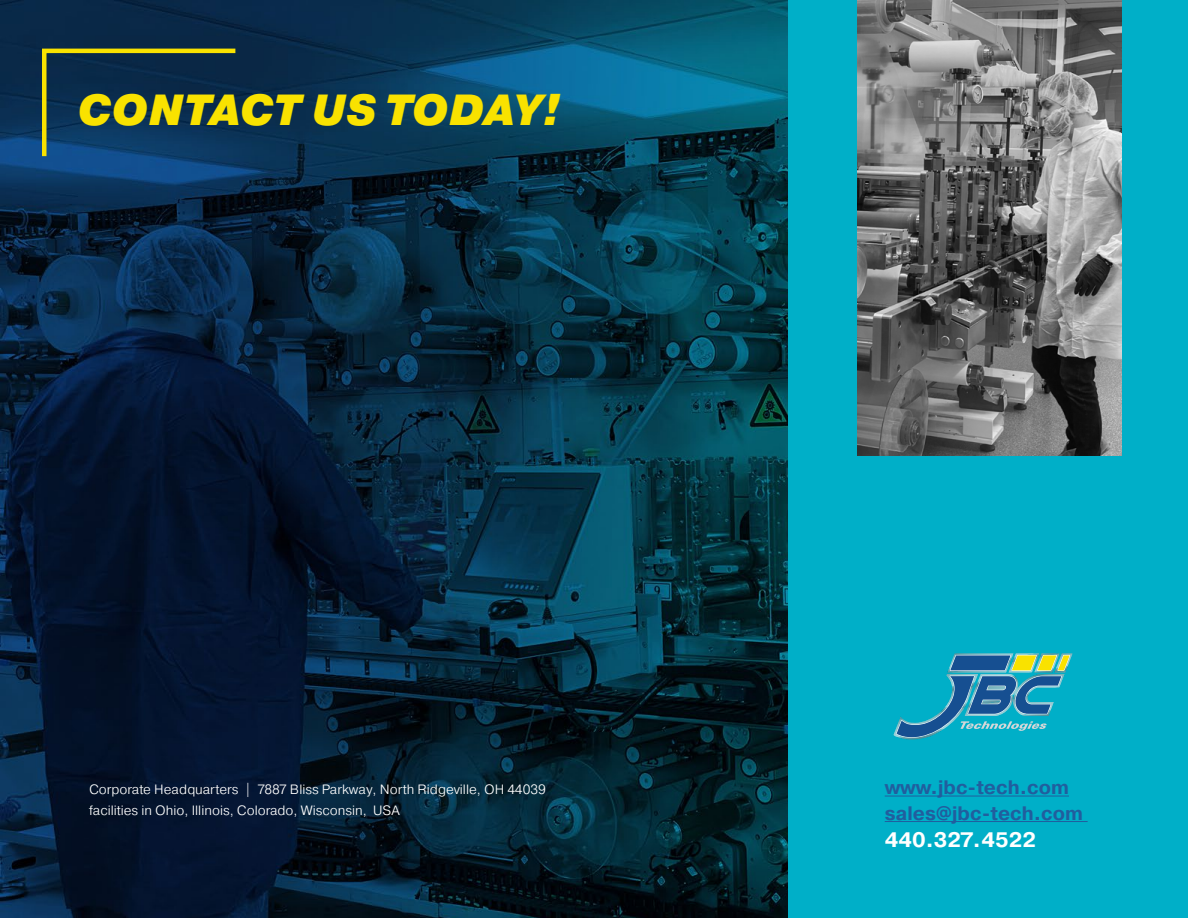
<style>
.page{position:relative;width:1188px;height:918px;background:#fff}
.page>*{position:absolute;margin:0;border:0;box-sizing:border-box;transform-origin:0 0}
.t1{font:italic 900 43.5px "Pragmatica";letter-spacing:.01em;color:#f9e200}
.t2{font:700 21px "Pragmatica";color:#fff}
.t3{font:700 19.5px/25.5px "Pragmatica";color:#215e9e}
.t4{font:300 13.5px/21px "Pragmatica";color:#fff}
</style>
<div class="page">
<img style="left:0;top:0;width:789px;height:918px">
<svg style="left:40px;top:46px;width:200px;height:115px;background:#193b50"></svg>
<div style="left:789px;top:0;width:399px;height:918px;background:#00afc8"></div>
<svg style="left:893px;top:653px;width:180px;height:87px"></svg>
<hr style="left:885px;top:796px;width:184px;height:1px;background:#215e9e">
<hr style="left:885px;top:821px;width:203px;height:1px;background:#215e9e">
<img style="left:858px;top:0;width:264px;height:455px">
<h1 class="t1" style="left:79px;top:82px;width:485px">CONTACT US TODAY!</h1>
<p class="t4" style="left:89px;top:778px;width:458px">Corporate Headquarters | 7887 Bliss Parkway, North Ridgeville, OH 44039 facilities in Ohio, Illinois, Colorado, Wisconsin, USA</p>
<h3 class="t3" style="left:885px;top:775px;width:200px">www.jbc-tech.com sales@jbc-tech.com</h3>
<h2 class="t2" style="left:885px;top:826px;width:153px">440.327.4522</h2>
</div>
